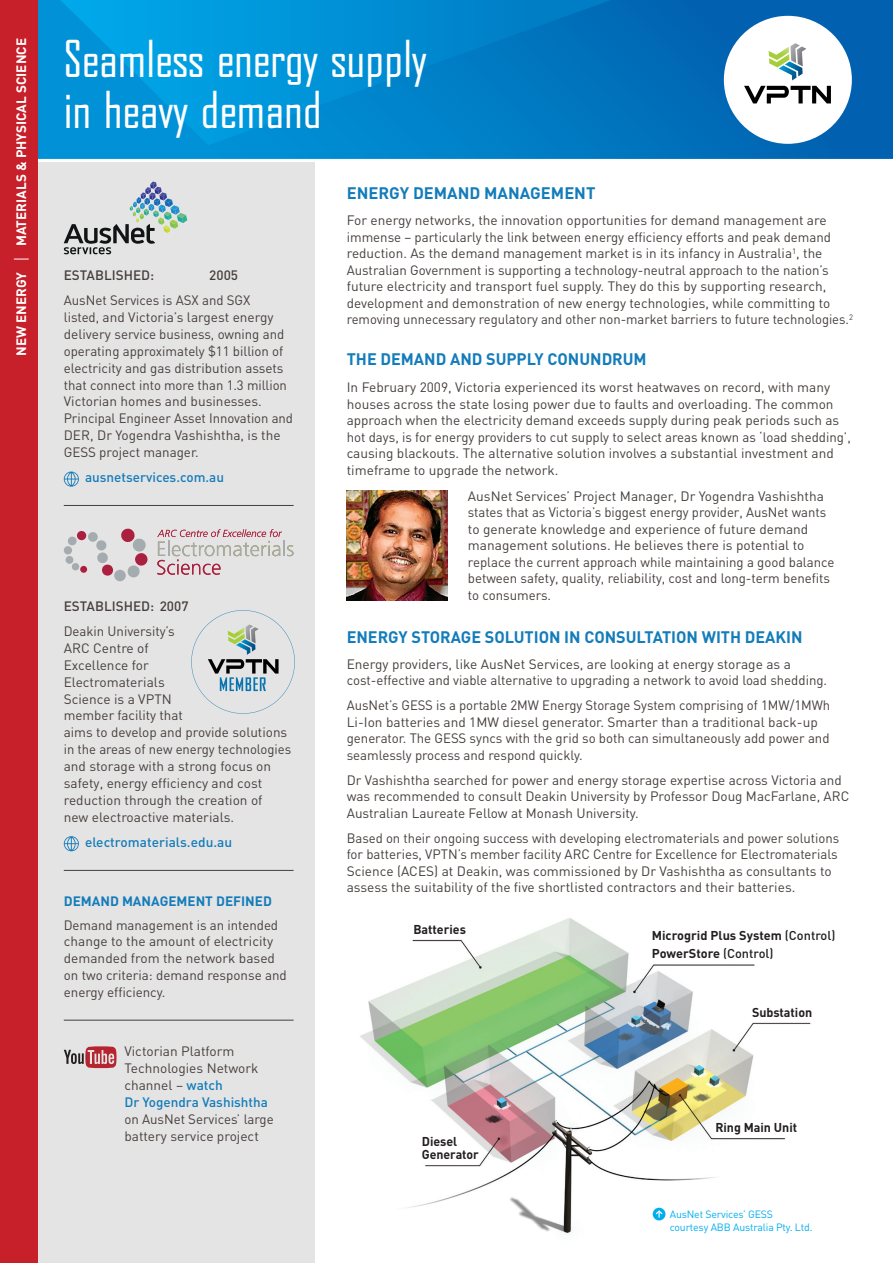
<style>
.page{position:relative;width:893px;height:1263px;background:#fff}
.page>*{position:absolute;margin:0;border:0;box-sizing:border-box;transform-origin:0 0}
.t1{font:48.75px/51px "Bureau Agency";color:#fff}
.t2{font:700 16.5px "DIN";color:#137cba}
.t3{font:13.5px/16.8px "DIN";color:#453f3c}
.t4{font:500 13.5px "DIN";color:#137cba}
.t5{font:700 13.5px "DIN";color:#fff}
.t6{font:500 13.5px "DIN";color:#453f3c}
.t7{font:700 13.5px "DIN";color:#137cba}
.t8{font:700 12.75px/12.8px "DIN";color:#231f20}
.t9{font:10.5px/13.5px "DIN";letter-spacing:-.015em;color:#00aeef}
.s1{font-weight:500;color:#137cba}
.s2{font-weight:500}
</style>
<div class="page">
<img style="left:38px;top:0;width:855px;height:159px">
<div style="left:724px;top:16px;width:128px;height:128px;background:#fff;border-radius:50%"></div>
<div style="left:730px;top:34px;width:114px;height:88px;background:#fff"></div>
<svg style="left:769px;top:43px;width:37px;height:37px"></svg>
<svg style="left:744px;top:86px;width:87px;height:17px"></svg>
<div style="left:0;top:162px;width:315px;height:1101px;background:#e5e4e4"></div>
<div style="left:0;top:0;width:38px;height:1263px;background:#c8202a"></div>
<svg style="left:64px;top:182px;width:123px;height:72px"></svg>
<svg style="left:64px;top:471px;width:15px;height:16px"></svg>
<hr style="left:64px;top:505px;width:230px;height:1px;background:#453f3c">
<svg style="left:120px;top:528px;width:28px;height:50px"></svg>
<div style="left:114px;top:570px;width:12px;height:11px;background:#a5acaf;border-radius:50%"></div>
<svg style="left:65px;top:531px;width:48px;height:45px"></svg>
<div style="left:80px;top:566px;width:7px;height:7px;background:#ac203f;border-radius:50%"></div>
<svg style="left:157px;top:529px;width:137px;height:46px"></svg>
<svg style="left:64px;top:836px;width:15px;height:15px"></svg>
<hr style="left:64px;top:870px;width:230px;height:1px;background:#453f3c">
<hr style="left:64px;top:1020px;width:230px;height:1px;background:#453f3c">
<svg style="left:64px;top:1046px;width:52px;height:22px"></svg>
<svg style="left:14px;top:259px;width:15px;height:1px"></svg>
<img style="left:360px;top:918px;width:451px;height:316px">
<img style="left:347px;top:491px;width:101px;height:110px">
<svg style="left:191px;top:610px;width:104px;height:104px"></svg>
<div style="left:653px;top:1208px;width:12px;height:12px;background:#00aeef;border-radius:50%"></div>
<svg style="left:655px;top:1209px;width:9px;height:8px"></svg>
<p class="t5" style="left:12px;top:246px;width:209px;rotate:-90deg">MATERIALS &amp; PHYSICAL SCIENCE</p>
<p class="t5" style="left:12px;top:356px;width:85px;rotate:-90deg">NEW ENERGY</p>
<h1 class="t1" style="left:64px;top:35px;width:364px">Seamless energy supply in heavy demand</h1>
<p class="t6" style="left:64px;top:266px;width:92px">ESTABLISHED:</p>
<p class="t6" style="left:209px;top:266px;width:30px">2005</p>
<p class="t3" style="left:64px;top:292px;width:231px">AusNet Services is ASX and SGX<br>listed, and Victoria’s largest energy delivery service business, owning and operating approximately $11 billion of electricity and gas distribution assets that connect into more than 1.3 million Victorian homes and businesses.<br>Principal Engineer Asset Innovation and DER, Dr Yogendra Vashishtha, is the GESS project manager.</p>
<p class="t4" style="left:85px;top:469px;width:141px">ausnetservices.com.au</p>
<p class="t6" style="left:64px;top:597px;width:126px">ESTABLISHED: 2007</p>
<p class="t3" style="left:64px;top:622px;width:229px">Deakin University’s<br>ARC Centre of<br>Excellence for<br>Electromaterials<br>Science is a VPTN<br>member facility that<br>aims to develop and provide solutions in the areas of new energy technologies and storage with a strong focus on safety, energy efficiency and cost reduction through the creation of<br>new electroactive materials.</p>
<p class="t4" style="left:85px;top:833px;width:149px">electromaterials.edu.au</p>
<p class="t7" style="left:64px;top:893px;width:210px">DEMAND MANAGEMENT DEFINED</p>
<p class="t3" style="left:64px;top:916px;width:225px">Demand management is an intended change to the amount of electricity demanded from the network based on two criteria: demand response and energy efficiency.</p>
<p class="t3" style="left:124px;top:1043px;width:145px">Victorian Platform<br>Technologies Network channel – <span class="s1">watch<br>Dr Yogendra Vashishtha</span></p>
<p class="t3" style="left:124px;top:1110px;width:151px">on AusNet Services’ large battery service project</p>
<p class="t2" style="left:347px;top:182px;width:250px">ENERGY DEMAND MANAGEMENT</p>
<p class="t3" style="left:347px;top:212px;width:508px">For energy networks, the innovation opportunities for demand management are immense – particularly the link between energy efficiency efforts and peak demand reduction. As the demand management market is in its infancy in Australia<sup>1</sup>, the Australian Government is supporting a technology-neutral approach to the nation’s future electricity and transport fuel supply. They do this by supporting research, development and demonstration of new energy technologies, while committing to removing unnecessary regulatory and other non-market barriers to future technologies.<sup>2</sup></p>
<p class="t2" style="left:347px;top:348px;width:301px">THE DEMAND AND SUPPLY CONUNDRUM</p>
<p class="t3" style="left:347px;top:379px;width:506px">In February 2009, Victoria experienced its worst heatwaves on record, with many houses across the state losing power due to faults and overloading. The common approach when the electricity demand exceeds supply during peak periods such as hot days, is for energy providers to cut supply to select areas known as ‘load shedding’, causing blackouts. The alternative solution involves a substantial investment and timeframe to upgrade the network.</p>
<p class="t3" style="left:468px;top:487px;width:368px">AusNet Services’ Project Manager, Dr Yogendra Vashishtha states that as Victoria’s biggest energy provider, AusNet wants to generate knowledge and experience of future demand management solutions. He believes there is potential to replace the current approach while maintaining a good balance between safety, quality, reliability, cost and long-term benefits to consumers.</p>
<p class="t2" style="left:347px;top:626px;width:457px">ENERGY STORAGE SOLUTION IN CONSULTATION WITH DEAKIN</p>
<p class="t3" style="left:347px;top:655px;width:482px">Energy providers, like AusNet Services, are looking at energy storage as a cost-effective and viable alternative to upgrading a network to avoid load shedding.</p>
<p class="t3" style="left:347px;top:697px;width:485px">AusNet’s GESS is a portable 2MW Energy Storage System comprising of 1MW/1MWh Li-Ion batteries and 1MW diesel generator. Smarter than a traditional back-up generator. The GESS syncs with the grid so both can simultaneously add power and seamlessly process and respond quickly.</p>
<p class="t3" style="left:347px;top:772px;width:504px">Dr Vashishtha searched for power and energy storage expertise across Victoria and was recommended to consult Deakin University by Professor Doug MacFarlane, ARC<br>Australian Laureate Fellow at Monash University.</p>
<p class="t3" style="left:347px;top:830px;width:494px">Based on their ongoing success with developing electromaterials and power solutions for batteries, VPTN’s member facility ARC Centre for Excellence for Electromaterials Science (ACES) at Deakin, was commissioned by Dr Vashishtha as consultants to assess the suitability of the five shortlisted contractors and their batteries.</p>
<p class="t8" style="left:413px;top:923px;width:54px">Batteries</p>
<p class="t8" style="left:422px;top:1135px;width:59px">Diesel<br>Generator</p>
<p class="t8" style="left:652px;top:925px;width:185px;line-height:18.5px">Microgrid Plus System <span class="s2">(Control)<br></span>PowerStore <span class="s2">(Control)</span></p>
<p class="t8" style="left:752px;top:1005px;width:62px">Substation</p>
<p class="t8" style="left:715px;top:1120px;width:83px">Ring Main Unit</p>
<p class="t9" style="left:670px;top:1207px;width:144px">AusNet Services’ GESS courtesy ABB Australia Pty. Ltd.</p>
</div>
